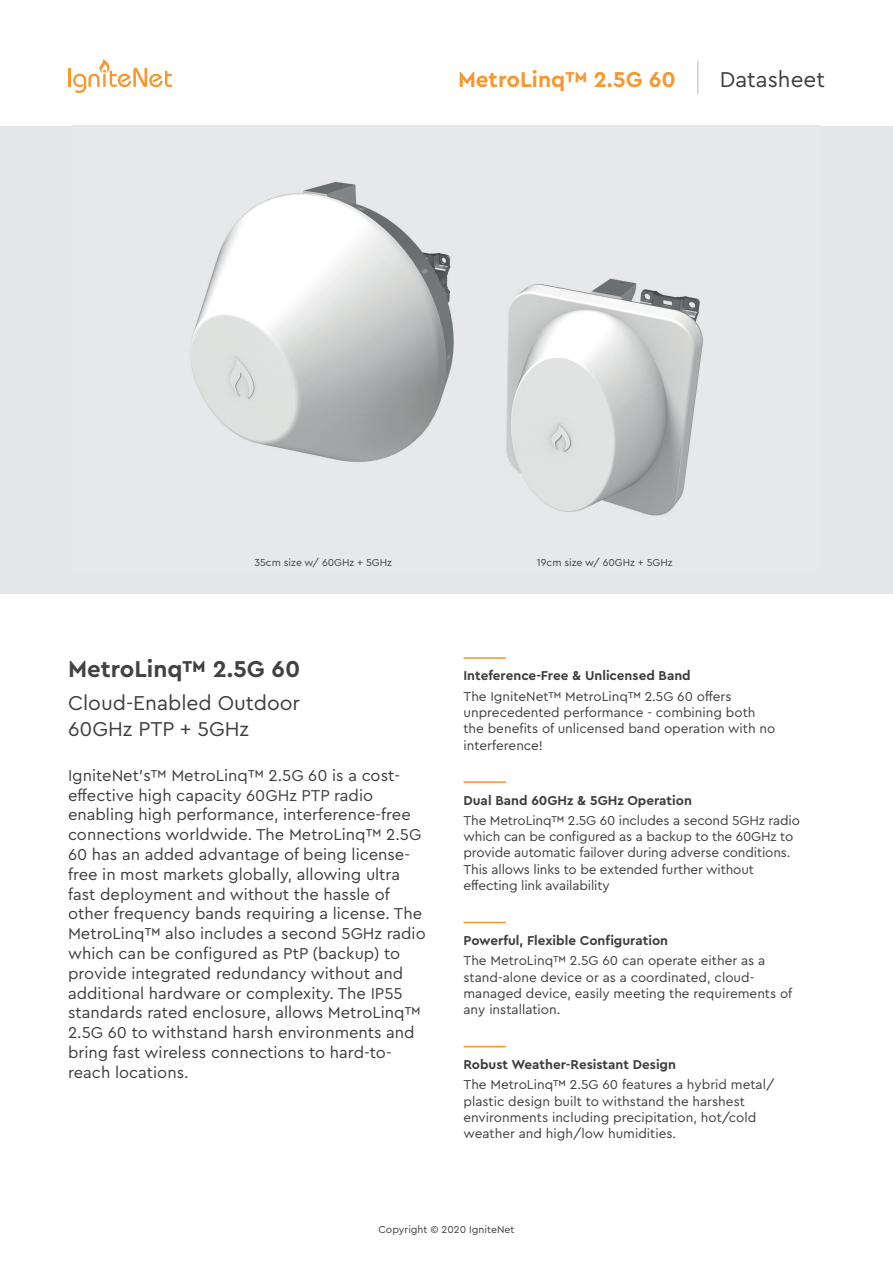
<style>
.page{position:relative;width:893px;height:1263px;background:#fff}
.page>*{position:absolute;margin:0;border:0;box-sizing:border-box;transform-origin:0 0}
.t1{font:700 24px "Cera PRO";color:#414243}
.t2{font:700 22.5px "Cera PRO";color:#f7972d}
.t3{font:22.5px "Cera PRO";color:#3e3e3f}
.t4{font:21px/25.2px "Cera PRO";color:#3e3e3f}
.Body{font:16.5px/19.8px "Cera PRO";color:#3e3e3f}
.Body-2{font:13.5px/16.2px "Cera PRO";color:#3e3e3f}
.Body-3{font:700 13.5px "Cera PRO";color:#3e3e3f}
.Body-4{font:10.5px "Cera PRO";color:#3e3e3f}
</style>
<div class="page">
<div style="left:0;top:126px;width:893px;height:467px;background:#e6e7e9"></div>
<img style="left:190px;top:182px;width:513px;height:334px">
<hr style="left:463px;top:1046px;width:43px;height:1px;background:#f7972d">
<hr style="left:463px;top:922px;width:43px;height:1px;background:#f7972d">
<hr style="left:463px;top:781px;width:43px;height:2px;background:#f7972d">
<hr style="left:463px;top:657px;width:43px;height:2px;background:#f7972d">
<hr style="left:68px;top:68px;width:3px;height:19px;background:#f7972d">
<svg style="left:73px;top:59px;width:99px;height:34px"></svg>
<hr style="left:697px;top:60px;width:1px;height:34px;background:#d1d2d4">
<p class="t2" style="left:458px;top:64px;width:219px">MetroLinq™ 2.5G 60</p>
<p class="t3" style="left:720px;top:64px;width:107px">Datasheet</p>
<p class="Body-4" style="left:254px;top:556px;width:139px">35cm size w/ 60GHz + 5GHz</p>
<p class="Body-4" style="left:537px;top:556px;width:137px">19cm size w/ 60GHz + 5GHz</p>
<p class="t1" style="left:68px;top:653px;width:234px">MetroLinq™ 2.5G 60</p>
<p class="t4" style="left:68px;top:690px;width:234px">Cloud-Enabled Outdoor<br>60GHz PTP + 5GHz</p>
<p class="Body" style="left:68px;top:765px;width:359px">IgniteNet’s™ MetroLinq™ 2.5G 60 is a cost&shy;effective high capacity 60GHz PTP radio enabling high performance, interference-free connections worldwide. The MetroLinq™ 2.5G 60 has an added advantage of being license&shy;free in most markets globally, allowing ultra fast deployment and without the hassle of other frequency bands requiring a license. The MetroLinq™ also includes a second 5GHz radio which can be configured as PtP (backup) to provide integrated redundancy without and additional hardware or complexity. The IP55 standards rated enclosure, allows MetroLinq™ 2.5G 60 to withstand harsh environments and bring fast wireless connections to hard-to&shy;reach locations.</p>
<p class="Body-3" style="left:463px;top:667px;width:229px">Inteference-Free &amp; Unlicensed Band</p>
<p class="Body-2" style="left:463px;top:688px;width:313px">The IgniteNet™ MetroLinq™ 2.5G 60 offers unprecedented performance - combining both the benefits of unlicensed band operation with no interference!</p>
<p class="Body-3" style="left:463px;top:791px;width:230px">Dual Band 60GHz &amp; 5GHz Operation</p>
<p class="Body-2" style="left:463px;top:812px;width:338px">The MetroLinq™ 2.5G 60 includes a second 5GHz radio which can be configured as a backup to the 60GHz to provide automatic failover during adverse conditions.<br>This allows links to be extended further without effecting link availability</p>
<p class="Body-3" style="left:463px;top:931px;width:206px">Powerful, Flexible Configuration</p>
<p class="Body-2" style="left:463px;top:952px;width:330px">The MetroLinq™ 2.5G 60 can operate either as a stand-alone device or as a coordinated, cloud&shy;managed device, easily meeting the requirements of any installation.</p>
<p class="Body-3" style="left:463px;top:1055px;width:214px">Robust Weather-Resistant Design</p>
<p class="Body-2" style="left:463px;top:1076px;width:312px">The MetroLinq™ 2.5G 60 features a hybrid metal/ plastic design built to withstand the harshest environments including precipitation, hot/cold weather and high/low humidities.</p>
<p class="Body-4" style="left:379px;top:1223px;width:137px">Copyright © 2020 IgniteNet</p>
</div>
